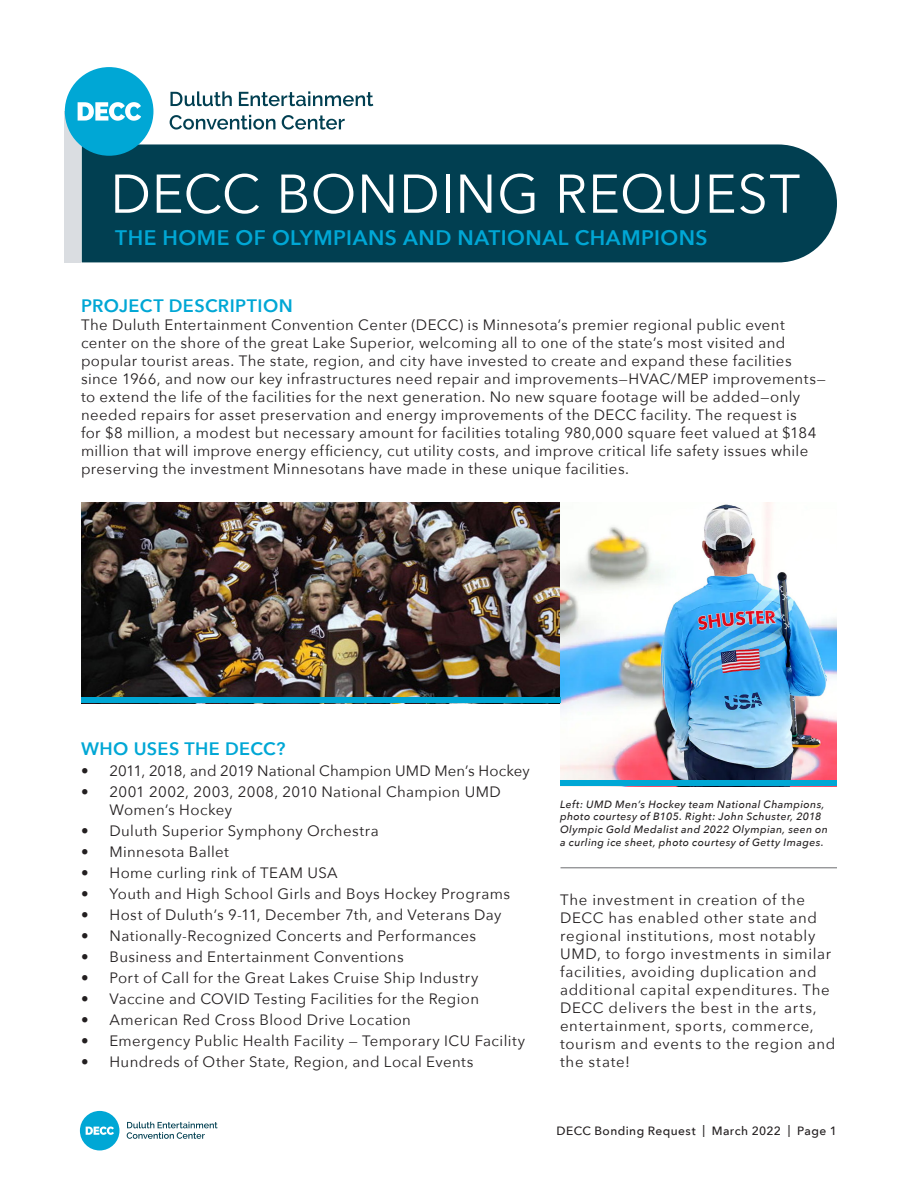
<style>
.page{position:relative;width:918px;height:1188px;background:#fff}
.page>*{position:absolute;margin:0;border:0;box-sizing:border-box;transform-origin:0 0}
.t1{font:54px "Avenir Next";letter-spacing:.01em;color:#fff}
.t2{font:600 21px "Avenir Next";letter-spacing:.025em;color:#00a7d5}
.t3{font:600 18px "Avenir Next";letter-spacing:.02em;color:#00a7d5}
.t4{font:15px/18px "Avenir Next";letter-spacing:.025em;color:#231f20}
.t5{font:15px/18px "Avenir Next";letter-spacing:.045em;color:#231f20}
.t6{font:15px "Avenir Next";color:#231f20}
.t7{font:500 12px "Avenir Next";letter-spacing:.035em;color:#231f20}
.t8{font:italic 500 10.5px/12.6px "Avenir Next";letter-spacing:.04em;color:#231f20}
</style>
<div class="page">
<svg style="left:127px;top:1122px;width:91px;height:17px"></svg>
<div style="left:80px;top:1111px;width:39px;height:39px;background:#00a7d5;border-radius:50%"></div>
<svg style="left:86px;top:1127px;width:28px;height:8px"></svg>
<div style="left:82px;top:144px;width:755px;height:118px;background:#013f51"></div>
<img style="left:81px;top:503px;width:480px;height:195px">
<img style="left:561px;top:503px;width:276px;height:278px">
<div style="left:65px;top:111px;width:16px;height:151px;background:#dadde1"></div>
<svg style="left:171px;top:91px;width:61px;height:15px"></svg>
<svg style="left:239px;top:91px;width:134px;height:15px"></svg>
<svg style="left:170px;top:115px;width:105px;height:15px"></svg>
<svg style="left:282px;top:115px;width:63px;height:15px"></svg>
<div style="left:65px;top:67px;width:88px;height:89px;background:#00a7d5;border-radius:50%"></div>
<svg style="left:78px;top:102px;width:63px;height:19px"></svg>
<div style="left:81px;top:698px;width:480px;height:5px;background:#00a7d5"></div>
<div style="left:560px;top:781px;width:277px;height:5px;background:#00a7d5"></div>
<hr style="left:561px;top:867px;width:276px;height:1px;background:#6c6d70">
<p class="t1" style="left:110px;top:148px;width:691px">DECC BONDING REQUEST</p>
<p class="t2" style="left:115px;top:219px;width:594px">THE HOME OF OLYMPIANS AND NATIONAL CHAMPIONS</p>
<p class="t3" style="left:81px;top:290px;width:213px">PROJECT DESCRIPTION</p>
<p class="t4" style="left:81px;top:315px;width:746px">The Duluth Entertainment Convention Center (DECC) is Minnesota’s premier regional public event center on the shore of the great Lake Superior, welcoming all to one of the state’s most visited and popular tourist areas. The state, region, and city have invested to create and expand these facilities since 1966, and now our key infrastructures need repair and improvements—HVAC/MEP improvements— to extend the life of the facilities for the next generation. No new square footage will be added—only needed repairs for asset preservation and energy improvements of the DECC facility. The request is<br>for $8 million, a modest but necessary amount for facilities totaling 980,000 square feet valued at $184 million that will improve energy efficiency, cut utility costs, and improve critical life safety issues while preserving the investment Minnesotans have made in these unique facilities.</p>
<p class="t3" style="left:81px;top:733px;width:206px">WHO USES THE DECC?</p>
<p class="t6" style="left:81px;top:758px;width:450px">• 2011, 2018, and 2019 National Champion UMD Men’s Hockey</p>
<p class="t4" style="left:110px;top:782px;width:393px;text-indent:-28px">• 2001 2002, 2003, 2008, 2010 National Champion UMD<br>Women’s Hockey</p>
<p class="t4" style="left:81px;top:821px;width:299px">• Duluth Superior Symphony Orchestra</p>
<p class="t4" style="left:81px;top:842px;width:150px">• Minnesota Ballet</p>
<p class="t4" style="left:81px;top:863px;width:258px">• Home curling rink of TEAM USA</p>
<p class="t4" style="left:81px;top:884px;width:430px">• Youth and High School Girls and Boys Hockey Programs</p>
<p class="t4" style="left:81px;top:905px;width:422px">• Host of Duluth’s 9-11, December 7th, and Veterans Day</p>
<p class="t4" style="left:81px;top:926px;width:397px">• Nationally-Recognized Concerts and Performances</p>
<p class="t4" style="left:81px;top:947px;width:324px">• Business and Entertainment Conventions</p>
<p class="t4" style="left:81px;top:968px;width:399px">• Port of Call for the Great Lakes Cruise Ship Industry</p>
<p class="t4" style="left:81px;top:989px;width:400px">• Vaccine and COVID Testing Facilities for the Region</p>
<p class="t4" style="left:81px;top:1010px;width:332px">• American Red Cross Blood Drive Location</p>
<p class="t4" style="left:81px;top:1031px;width:446px">• Emergency Public Health Facility — Temporary ICU Facility</p>
<p class="t4" style="left:81px;top:1052px;width:394px">• Hundreds of Other State, Region, and Local Events</p>
<p class="t8" style="left:560px;top:797px;width:270px">Left: UMD Men’s Hockey team National Champions, photo courtesy of B105. Right: John Schuster, 2018<br>Olympic Gold Medalist and 2022 Olympian, seen on a curling ice sheet, photo courtesy of Getty Images.</p>
<p class="t5" style="left:560px;top:890px;width:277px">The investment in creation of the DECC has enabled other state and regional institutions, most notably UMD, to forgo investments in similar facilities, avoiding duplication and additional capital expenditures. The DECC delivers the best in the arts, entertainment, sports, commerce, tourism and events to the region and the state!</p>
<p class="t7" style="left:557px;top:1121px;width:282px">DECC Bonding Request | March 2022 | Page 1</p>
</div>
